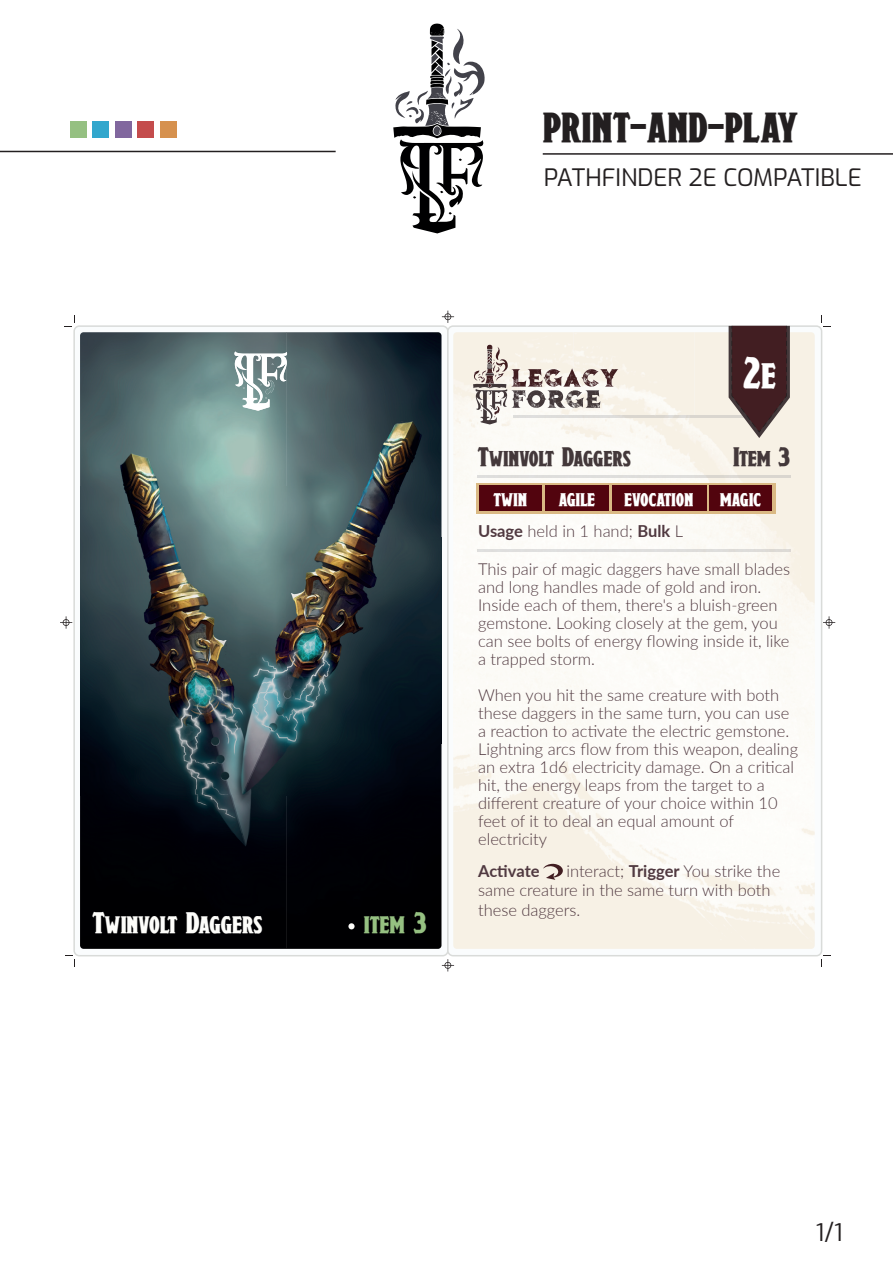
<style>
.page{position:relative;width:893px;height:1263px;background:#fff}
.page>*{position:absolute;margin:0;border:0;box-sizing:border-box;transform-origin:0 0}
.t1{font:700 44.55px "Draconis";color:#fff}
.t2{font:700 42.45px "Draconis";color:#231f20}
.t3{font:700 30px "Draconis";color:#fdfdfa}
.t4{font:700 30px "Draconis";color:#95c081}
.t5{font:700 27px "Draconis";color:#43383a}
.t6{font:24px "Exo";color:#231f20}
.t7{font:700 22.95px "Draconis";color:#fff}
.t8{font:300 16.5px/18px "Lato";color:#503940}
.t9{font:700 16.5px "Lato";letter-spacing:-.005em;color:#503940}
.s1{font-weight:700}
</style>
<div class="page">
<svg style="left:442px;top:311px;width:12px;height:12px"></svg>
<svg style="left:65px;top:315px;width:10px;height:12px"></svg>
<svg style="left:821px;top:316px;width:9px;height:11px"></svg>
<svg style="left:442px;top:959px;width:12px;height:12px"></svg>
<svg style="left:65px;top:955px;width:10px;height:12px"></svg>
<svg style="left:821px;top:955px;width:9px;height:12px"></svg>
<svg style="left:60px;top:616px;width:12px;height:13px"></svg>
<svg style="left:823px;top:616px;width:12px;height:13px"></svg>
<hr style="left:0;top:151px;width:336px;height:1px;background:#231f20">
<hr style="left:543px;top:153px;width:350px;height:2px;background:#231f20">
<div style="left:71px;top:121px;width:16px;height:16px;background:#95c081"></div>
<div style="left:93px;top:121px;width:16px;height:16px;background:#32a7cd"></div>
<div style="left:115px;top:121px;width:16px;height:16px;background:#81679e"></div>
<div style="left:137px;top:121px;width:16px;height:16px;background:#c44c4c"></div>
<div style="left:161px;top:121px;width:16px;height:16px;background:#d6914e"></div>
<svg style="left:393px;top:23px;width:92px;height:210px"></svg>
<svg style="left:73px;top:325px;width:374px;height:631px"></svg>
<img style="left:80px;top:332px;width:361px;height:617px">
<img style="left:259px;top:352px;width:28px;height:33px">
<img style="left:234px;top:354px;width:36px;height:57px">
<img style="left:265px;top:380px;width:10px;height:14px">
<svg style="left:265px;top:397px;width:4px;height:3px"></svg>
<svg style="left:257px;top:379px;width:13px;height:8px"></svg>
<img style="left:247px;top:354px;width:36px;height:1px">
<div style="left:348px;top:923px;width:7px;height:6px;background:#fdfdfa;border-radius:50%"></div>
<svg style="left:447px;top:325px;width:375px;height:631px"></svg>
<img style="left:453px;top:332px;width:155px;height:617px">
<img style="left:660px;top:332px;width:155px;height:411px">
<img style="left:608px;top:417px;width:52px;height:326px">
<img style="left:608px;top:743px;width:207px;height:206px">
<img style="left:574px;top:332px;width:10px;height:76px">
<img style="left:523px;top:403px;width:62px;height:3px">
<img style="left:555px;top:375px;width:8px;height:3px">
<div style="left:508px;top:346px;width:106px;height:24px;background:#f7f1e5"></div>
<img style="left:511px;top:369px;width:44px;height:18px">
<img style="left:563px;top:368px;width:56px;height:19px">
<img style="left:511px;top:390px;width:12px;height:18px">
<img style="left:526px;top:390px;width:51px;height:18px">
<img style="left:585px;top:390px;width:15px;height:18px">
<img style="left:497px;top:397px;width:10px;height:12px">
<img style="left:476px;top:397px;width:21px;height:27px">
<svg style="left:489px;top:405px;width:11px;height:13px"></svg>
<svg style="left:473px;top:345px;width:35px;height:52px;background:#c0b6b0"></svg>
<img style="left:513px;top:416px;width:216px;height:1px">
<img style="left:477px;top:476px;width:314px;height:1px">
<img style="left:477px;top:550px;width:314px;height:1px">
<svg style="left:729px;top:326px;width:61px;height:112px;background:#624647"></svg>
<div style="left:476px;top:483px;width:300px;height:30px;background:#dab984"></div>
<div style="left:479px;top:485px;width:62px;height:26px;background:#52040e"></div>
<div style="left:545px;top:485px;width:63px;height:26px;background:#52040e"></div>
<div style="left:710px;top:485px;width:62px;height:26px;background:#52040e"></div>
<div style="left:612px;top:485px;width:94px;height:26px;background:#52040e"></div>
<svg style="left:543px;top:864px;width:20px;height:16px"></svg>
<h2 class="t2" style="left:544px;top:101px;width:257px">PRINT-AND-PLAY</h2>
<h3 class="t6" style="left:544px;top:160px;width:320px">PATHFINDER 2E COMPATIBLE</h3>
<h3 class="t3" style="left:93px;top:904px;width:172px">Twinvolt Daggers</h3>
<h3 class="t4" style="left:364px;top:904px;width:64px">item 3</h3>
<h1 class="t1" style="left:744px;top:345px;width:34px">2e</h1>
<h3 class="t5" style="left:478px;top:439px;width:155px">Twinvolt Daggers</h3>
<h3 class="t5" style="left:734px;top:439px;width:59px">Item 3</h3>
<h3 class="t7" style="left:494px;top:484px;width:35px">twin</h3>
<h3 class="t7" style="left:559px;top:484px;width:38px">agile</h3>
<h3 class="t7" style="left:625px;top:484px;width:138px">evocation magic</h3>
<p class="t8" style="left:478px;top:522px;width:207px"><span class="s1">Usage</span> held in 1 hand; <span class="s1">Bulk</span> L</p>
<p class="t8" style="left:478px;top:559px;width:313px">This pair of magic daggers have small blades and long handles made of gold and iron.<br>Inside each of them, there's a bluish-green gemstone. Looking closely at the gem, you can see bolts of energy flowing inside it, like a trapped storm.</p>
<p class="t8" style="left:478px;top:685px;width:321px">When you hit the same creature with both these daggers in the same turn, you can use a reaction to activate the electric gemstone.<br>Lightning arcs flow from this weapon, dealing an extra 1d6 electricity damage. On a critical hit, the energy leaps from the target to a different creature of your choice within 10 feet of it to deal an equal amount of electricity</p>
<p class="t9" style="left:478px;top:858px;width:63px">Activate</p>
<p class="t8" style="left:478px;top:860px;width:304px;line-height:19.5px;text-indent:88px">interact; <span class="s1">Trigger</span> You strike the same creature in the same turn with both these daggers.</p>
<h3 class="t6" style="left:816px;top:1214px;width:29px">1/1</h3>
</div>
